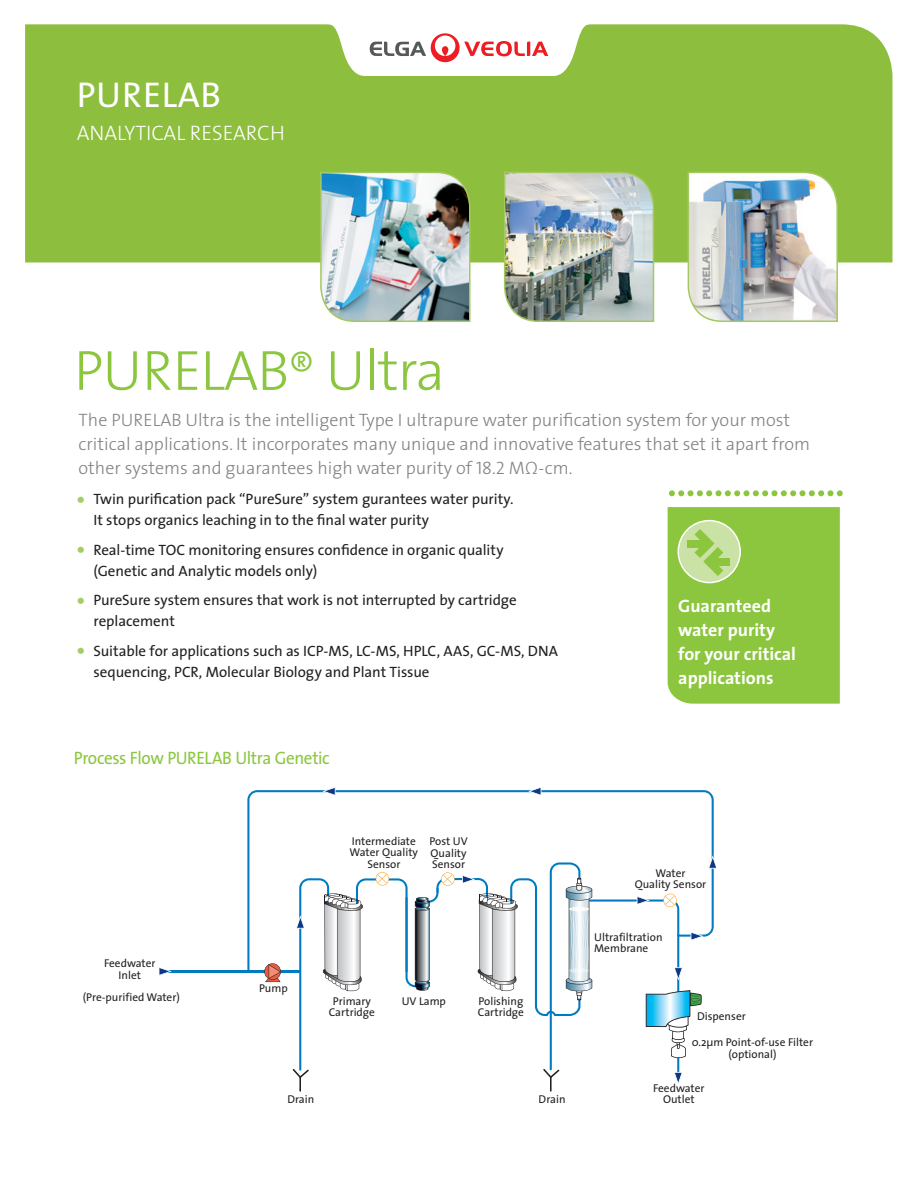
<style>
.page{position:relative;width:918px;height:1188px;background:#fff}
.page>*{position:absolute;margin:0;border:0;box-sizing:border-box;transform-origin:0 0}
.t1{font:300 57px "The Sans";letter-spacing:-.02em;color:#8bc63e}
.t2{font:36px "The Sans";letter-spacing:.015em;color:#fff}
.t3{font:300 21px "The Sans";color:#fff}
.t4{font:300 18px/24px "The Sans";color:#808285}
.t5{font:18px/24px "The Sans CPQ Bold";color:#fff}
.t6{font:18px "The Sans";letter-spacing:-.025em;color:#8bc63e;scale:.95 1}
.t7{font:15px/21px "The Sans";letter-spacing:-.005em;color:#231f20}
.t8{font:11.4px/11.4px "The Sans";color:#231f20;text-align:center}
.s1{font-size:48px}
.s2{font-family:"The Sans Light Caps";font-weight:400}
.s3{font-family:"The Sans CPQ Bold";font-size:21px;color:#a2cf62}
</style>
<div class="page">
<div style="left:25px;top:24px;width:867px;height:238px;background:#8dbe3e"></div>
<svg style="left:327px;top:24px;width:264px;height:52px"></svg>
<svg style="left:681px;top:490px;width:160px;height:6px"></svg>
<svg style="left:668px;top:507px;width:172px;height:197px;background:#90c847"></svg>
<div style="left:709px;top:558px;width:21px;height:7px;background:#8bc63e"></div>
<hr style="left:163px;top:970px;width:137px;height:3px;background:#007ac2">
<svg style="left:264px;top:972px;width:17px;height:10px"></svg>
<svg style="left:159px;top:967px;width:13px;height:8px"></svg>
<svg style="left:247px;top:790px;width:467px;height:182px"></svg>
<svg style="left:322px;top:787px;width:14px;height:9px"></svg>
<svg style="left:528px;top:787px;width:13px;height:9px"></svg>
<svg style="left:293px;top:855px;width:424px;height:237px"></svg>
<img style="left:569px;top:907px;width:20px;height:4px">
<img style="left:687px;top:171px;width:152px;height:151px">
<img style="left:503px;top:171px;width:152px;height:151px">
<img style="left:319px;top:171px;width:152px;height:151px">
<h2 class="t2" style="left:77px;top:65px;width:145px">PURELAB</h2>
<h3 class="t3" style="left:77px;top:115px;width:210px">ANALYTICAL RESEARCH</h3>
<h1 class="t1" style="left:74px;top:323px;width:373px">PURELAB<span class="s1">®</span> Ultra</h1>
<p class="t4" style="left:79px;top:408px;width:733px">The PURELAB Ultra is the intelligent Type I ultrapure water purification system for your most critical applications. It incorporates many unique and innovative features that set it apart from other systems and guarantees high water purity of <span class="s2">18.2</span> MΩ-cm.</p>
<p class="t7" style="left:93px;top:488px;width:422px;text-indent:-17px"><span class="s3">•</span> Twin purification pack “PureSure” system gurantees water purity.<br>It stops organics leaching in to the final water purity</p>
<p class="t7" style="left:93px;top:539px;width:412px;text-indent:-17px"><span class="s3">•</span> Real-time TOC monitoring ensures confidence in organic quality (Genetic and Analytic models only)</p>
<p class="t7" style="left:93px;top:589px;width:425px;text-indent:-17px"><span class="s3">•</span> PureSure system ensures that work is not interrupted by cartridge replacement</p>
<p class="t7" style="left:93px;top:640px;width:466px;text-indent:-17px"><span class="s3">•</span> Suitable for applications such as ICP-MS, LC-MS, HPLC, AAS, GC-MS, DNA sequencing, PCR, Molecular Biology and Plant Tissue</p>
<p class="t6" style="left:74px;top:743px;width:271px">Process Flow PURELAB Ultra Genetic</p>
<p class="t8" style="left:350px;top:835px;width:70px">Intermediate<br>Water Quality<br>Sensor</p>
<p class="t8" style="left:429px;top:835px;width:40px;text-align:justify">Post UV Quality Sensor</p>
<p class="t8" style="left:104px;top:957px;width:53px">Feedwater<br>Inlet</p>
<p class="t8" style="left:83px;top:991px;width:99px">(Pre-purified Water)</p>
<p class="t8" style="left:259px;top:983px;width:30px">Pump</p>
<p class="t8" style="left:329px;top:995px;width:48px">Primary<br>Cartridge</p>
<p class="t8" style="left:402px;top:995px;width:46px">UV Lamp</p>
<p class="t8" style="left:478px;top:995px;width:48px;text-align:left">Polishing<br>Cartridge</p>
<p class="t5" style="left:678px;top:594px;width:119px">Guaranteed water purity for your critical applications</p>
<p class="t8" style="left:635px;top:867px;width:73px">Water<br>Quality Sensor</p>
<p class="t8" style="left:594px;top:931px;width:70px;text-align:left">Ultrafiltration<br>Membrane</p>
<p class="t8" style="left:697px;top:1011px;width:50px">Dispenser</p>
<p class="t8" style="left:692px;top:1036px;width:123px">0.2µm Point-of-use Filter (optional)</p>
<p class="t8" style="left:287px;top:1093px;width:28px">Drain</p>
<p class="t8" style="left:539px;top:1093px;width:28px">Drain</p>
<p class="t8" style="left:653px;top:1082px;width:53px">Feedwater<br>Outlet</p>
</div>
